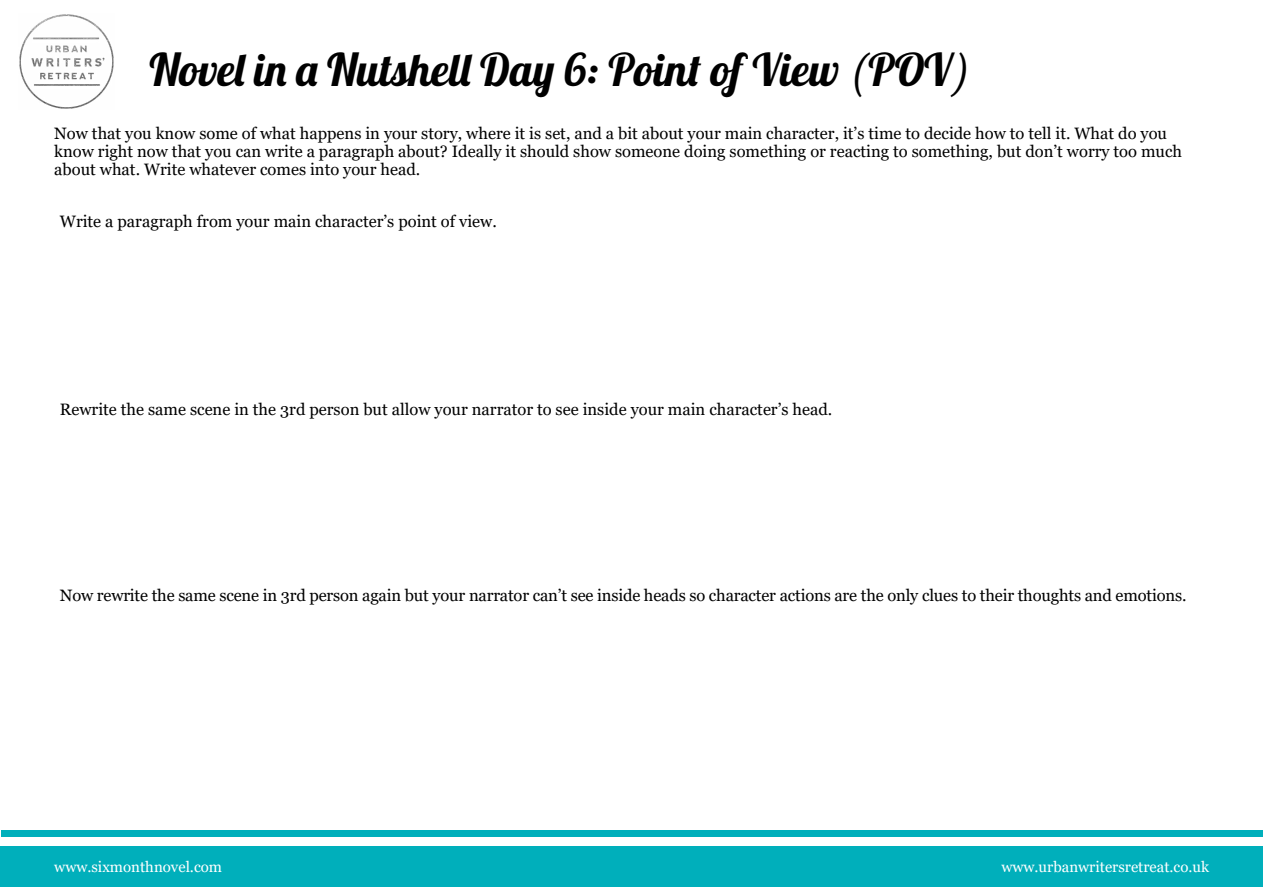
<style>
.page{position:relative;width:1263px;height:893px;background:#fff}
.page>*{position:absolute;margin:0;border:0;box-sizing:border-box;transform-origin:0 0}
.t1{font:45px "Lobster 1.4";color:#000}
.t2{font:16.5px/18px "Georgia";color:#000}
.t3{font:15px "Georgia";color:#fff}
</style>
<div class="page">
<div style="left:0;top:846px;width:1263px;height:41px;background:#00afbb"></div>
<div style="left:1px;top:830px;width:1262px;height:6px;background:#00afbb"></div>
<img style="left:19px;top:14px;width:95px;height:95px">
<h1 class="t1" style="left:149px;top:41px;width:823px">Novel in a Nutshell Day 6: Point of View (POV)</h1>
<p class="t2" style="left:54px;top:124px;width:1129px">Now that you know some of what happens in your story, where it is set, and a bit about your main character, it’s time to decide how to tell it. What do you know right now that you can write a paragraph about? Ideally it should show someone doing something or reacting to something, but don’t worry too much about what. Write whatever comes into your head.</p>
<p class="t2" style="left:60px;top:213px;width:438px">Write a paragraph from your main character’s point of view.</p>
<p class="t2" style="left:60px;top:400px;width:774px">Rewrite the same scene in the 3rd person but allow your narrator to see inside your main character’s head.</p>
<p class="t2" style="left:60px;top:587px;width:1128px">Now rewrite the same scene in 3rd person again but your narrator can’t see inside heads so character actions are the only clues to their thoughts and emotions.</p>
<p class="t3" style="left:54px;top:858px;width:169px">www.sixmonthnovel.com</p>
<p class="t3" style="left:1001px;top:858px;width:209px">www.urbanwritersretreat.co.uk</p>
</div>
